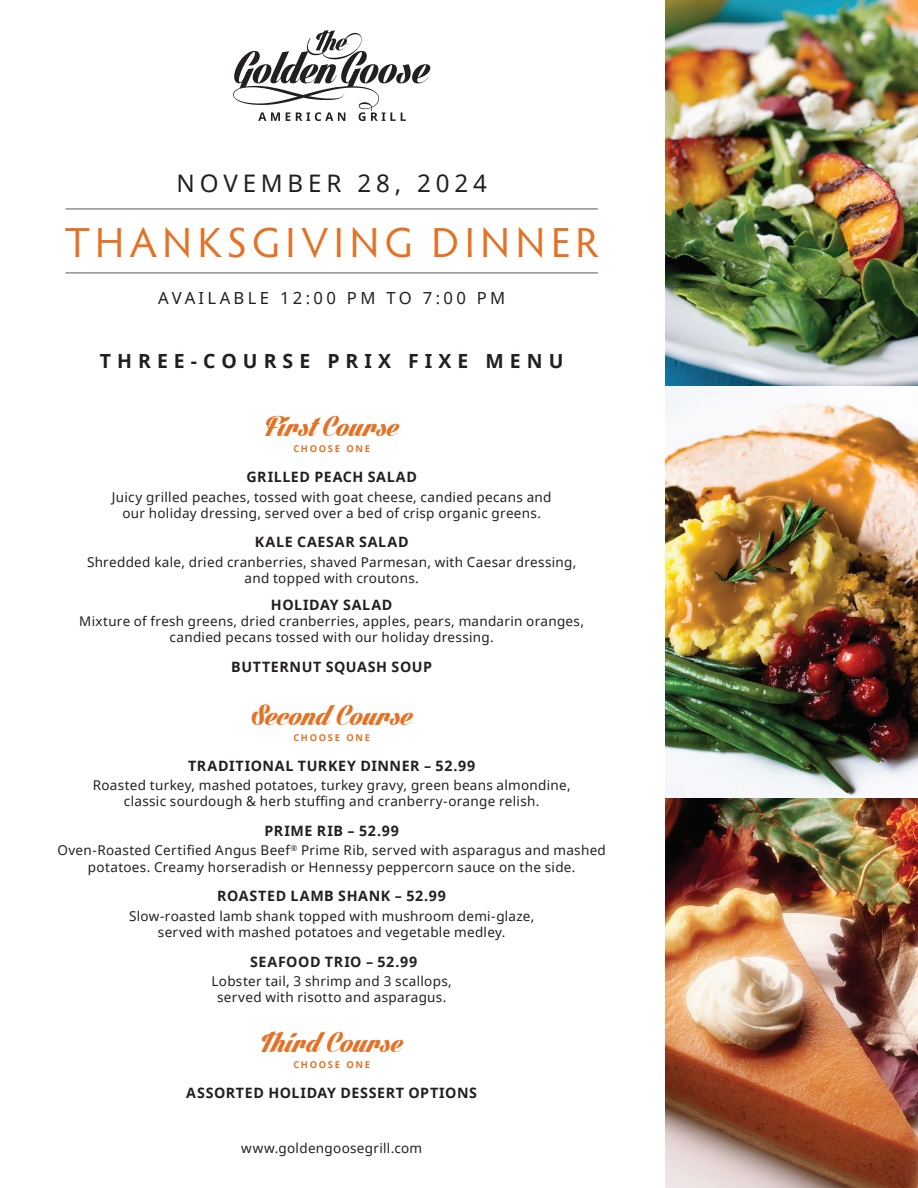
<style>
.page{position:relative;width:918px;height:1188px;background:#fff}
.page>*{position:absolute;margin:0;border:0;box-sizing:border-box;transform-origin:0 0}
.t1{font:42.15px "Hypatia Sans Pro";letter-spacing:.135em;color:#e47225}
.t2{font:30px "Lighthouse Personal Use";letter-spacing:.015em;color:#e47225}
.t3{font:24.15px "Noto Sans";letter-spacing:.2em;color:#231f20}
.t4{font:700 19.5px "Noto Sans";letter-spacing:.31em;color:#231f20}
.t5{font:16.65px "Noto Sans";letter-spacing:.2em;color:#231f20}
.t6{font:700 14.25px "Noto Sans";letter-spacing:.04em;color:#231f20}
.t7{font:13.5px/16.2px "Noto Sans";letter-spacing:.025em;color:#231f20;text-align:center}
.t8{font:700 9.3px "Noto Sans";letter-spacing:.175em;color:#e47225}
.s1{font-size:13.35px}
</style>
<div class="page">
<svg style="left:233px;top:30px;width:197px;height:91px"></svg>
<hr style="left:65px;top:209px;width:533px;height:1px;background:#57585a">
<hr style="left:65px;top:273px;width:533px;height:1px;background:#57585a">
<img style="left:665px;top:0;width:253px;height:1188px">
<h3 class="t3" style="left:177px;top:167px;width:312px">NOVEMBER 28, 2024</h3>
<h1 class="t1" style="left:65px;top:214px;width:536px">THANKSGIVING DINNER</h1>
<p class="t5" style="left:158px;top:286px;width:349px">AVAILABLE 12:00 PM TO 7:00 PM</p>
<h3 class="t4" style="left:100px;top:347px;width:465px">THREE-COURSE PRIX FIXE MENU</h3>
<h2 class="t2" style="left:265px;top:409px;width:134px">First Course</h2>
<p class="t8" style="left:293px;top:442px;width:78px">CHOOSE ONE</p>
<p class="t6" style="left:246px;top:467px;width:172px">GRILLED PEACH SALAD</p>
<p class="t7" style="left:112px;top:488px;width:441px">Juicy grilled peaches, tossed with goat cheese, candied pecans and our holiday dressing, served over a bed of crisp organic greens.</p>
<p class="t6" style="left:255px;top:532px;width:155px">KALE CAESAR SALAD</p>
<p class="t7" style="left:87px;top:554px;width:491px">Shredded kale, dried cranberries, shaved Parmesan, with Caesar dressing, and topped with croutons.</p>
<p class="t6" style="left:271px;top:595px;width:123px">HOLIDAY SALAD</p>
<p class="t7" style="left:79px;top:613px;width:506px"><span class="s1">Mixture of fresh gr</span>eens, dried cranberries, apples, pears, mandarin oranges, candied pecans tossed with our holiday dressing.</p>
<p class="t6" style="left:231px;top:657px;width:202px">BUTTERNUT SQUASH SOUP</p>
<h2 class="t2" style="left:252px;top:698px;width:162px">Second Course</h2>
<p class="t8" style="left:293px;top:731px;width:78px">CHOOSE ONE</p>
<p class="t6" style="left:188px;top:755px;width:289px">TRADITIONAL TURKEY DINNER – 52.99</p>
<p class="t7" style="left:93px;top:777px;width:480px">Roasted turkey, mashed potatoes, turkey gravy, green beans almondine, classic sourdough &amp; herb stuffing and cranberry-orange relish.</p>
<p class="t6" style="left:265px;top:821px;width:136px">PRIME RIB – 52.99</p>
<p class="t7" style="left:57px;top:842px;width:550px">Oven-Roasted Certified Angus Beef<sup>®</sup> Prime Rib, served with asparagus and mashed potatoes. Creamy horseradish or Hennessy peppercorn sauce on the side.</p>
<p class="t6" style="left:217px;top:886px;width:230px">ROASTED LAMB SHANK – 52.99</p>
<p class="t7" style="left:129px;top:907px;width:407px">Slow-roasted lamb shank topped with mushroom demi-glaze, served with mashed potatoes and vegetable medley.</p>
<p class="t6" style="left:250px;top:951px;width:169px">SEAFOOD TRIO – 52.99</p>
<p class="t7" style="left:212px;top:973px;width:242px">Lobster tail, 3 shrimp and 3 scallops, served with risotto and asparagus.</p>
<h2 class="t2" style="left:261px;top:1025px;width:142px">Third Course</h2>
<p class="t8" style="left:293px;top:1058px;width:78px">CHOOSE ONE</p>
<p class="t6" style="left:186px;top:1082px;width:292px">ASSORTED HOLIDAY DESSERT OPTIONS</p>
<p class="t7" style="left:241px;top:1140px;width:182px">www.goldengoosegrill.com</p>
</div>
